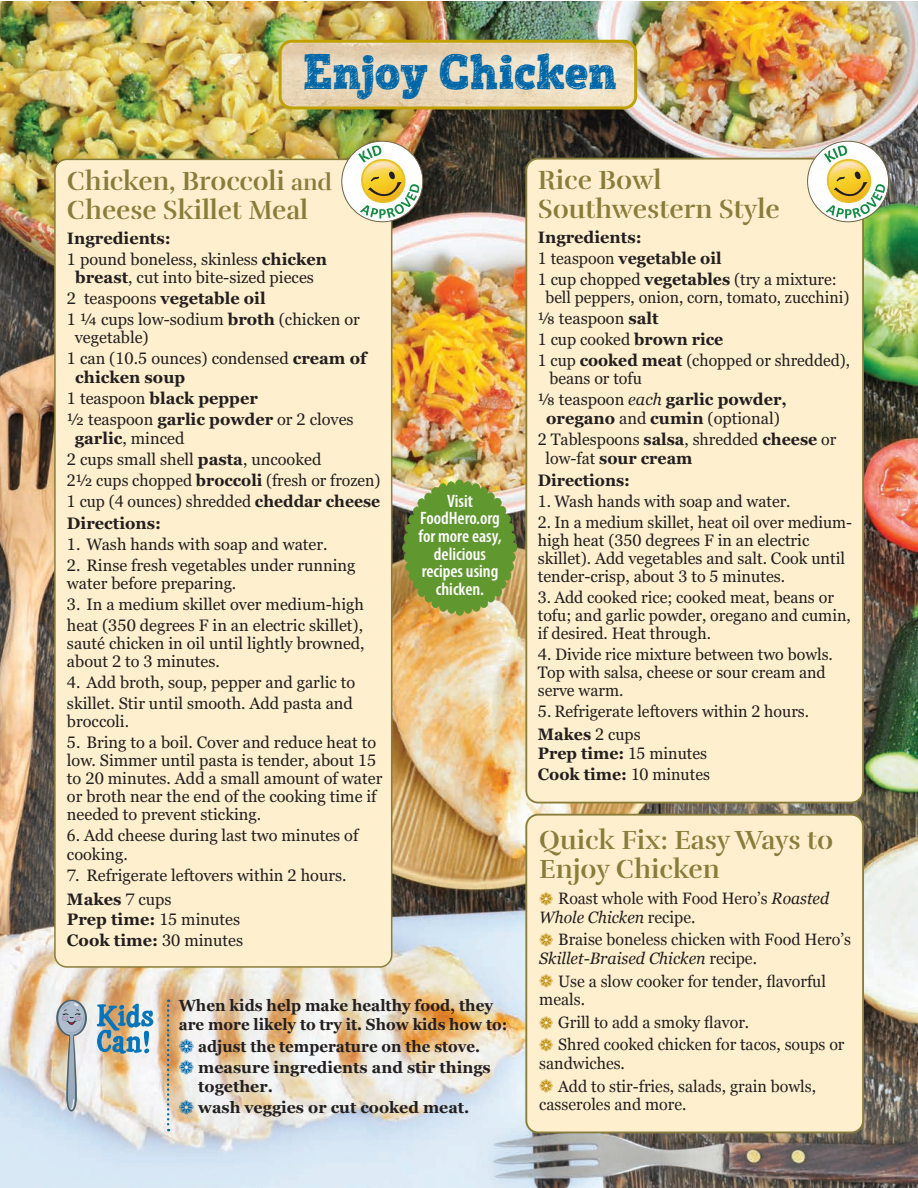
<style>
.page{position:relative;width:918px;height:1188px;background:#fff}
.page>*{position:absolute;margin:0;border:0;box-sizing:border-box;transform-origin:0 0}
.t1{font:48px "Posterizer KG Sketch";color:#0068a9}
.t2{font:27px/28.5px "Rufina Stencil Bold";color:#897d3b}
.t3{font:600 condensed 18px/17.5px "Myriad Pro";color:#fff;text-align:center}
.t4{font:16.5px/18px "Georgia Pro";color:#231f20}
.t5{font:16.5px/21px "Georgia Pro";color:#231f20;scale:.96 1}
.t6{font:16.5px/18.8px "Georgia";color:#231f20}
.t7{font:700 16.5px/21px "Georgia Pro";color:#231f20}
.t8{font:16.5px/18.8px "Georgia";color:#231f20;scale:.96 1}
.t9{font:700 16.5px "Georgia";color:#231f20}
.t10{font:700 16.2px/18.8px "Georgia";color:#231f20;scale:.95 1}
.t11{font:700 16.2px/21px "Georgia";color:#231f20;scale:.94 1}
.t12{font:700 16.2px/21px "Georgia";color:#231f20}
.s1{font-size:23.25px}
.s2{font-weight:700}
.s3{font-weight:400}
.s4{font-family:"Georgia";font-style:italic}
.s5{font-style:italic}
</style>
<div class="page">
<img style="left:0;top:1px;width:918px;height:1187px">
<img style="left:280px;top:41px;width:356px;height:67px">
<div style="left:279px;top:40px;width:358px;height:69px;border:3px solid #c0a004;border-radius:12px"></div>
<div style="left:55px;top:159px;width:337px;height:808px;background:#fef0ce;border-radius:12px"></div>
<div style="left:54px;top:159px;width:338px;height:809px;border:2px solid #897d3b;border-radius:12px"></div>
<img style="left:402px;top:480px;width:115px;height:136px">
<img style="left:342px;top:141px;width:81px;height:81px">
<div style="left:341px;top:141px;width:82px;height:81px;border:1px solid #736646;border-radius:50%"></div>
<div style="left:526px;top:815px;width:337px;height:317px;background:#fef0ce;border-radius:12px"></div>
<div style="left:525px;top:814px;width:339px;height:319px;border:2px solid #897d3b;border-radius:12px"></div>
<div style="left:526px;top:159px;width:337px;height:644px;background:#fef0ce;border-radius:12px"></div>
<div style="left:525px;top:158px;width:339px;height:646px;border:2px solid #897d3b;border-radius:12px"></div>
<img style="left:807px;top:141px;width:81px;height:81px">
<div style="left:807px;top:141px;width:82px;height:81px;border:1px solid #736646;border-radius:50%"></div>
<svg style="left:56px;top:1000px;width:31px;height:36px"></svg>
<svg style="left:97px;top:1004px;width:56px;height:50px"></svg>
<svg style="left:58px;top:1001px;width:27px;height:111px;background:#bbbcbb"></svg>
<svg style="left:167px;top:1000px;width:2px;height:131px"></svg>
<svg style="left:179px;top:1039px;width:14px;height:14px"></svg>
<svg style="left:179px;top:1060px;width:14px;height:14px"></svg>
<svg style="left:179px;top:1100px;width:14px;height:14px"></svg>
<h1 class="t1" style="left:303px;top:41px;width:316px">Enjoy Chicken</h1>
<h2 class="t2" style="left:67px;top:169px;width:266px">Chicken, Broccoli <span class="s1">and<br></span>Cheese Skillet Meal</h2>
<p class="t9" style="left:67px;top:226px;width:105px">Ingredients:</p>
<p class="t4" style="left:67px;top:251px;width:262px;text-align:center">1 pound boneless, skinless <span class="s2">chicken breast</span>, cut into bite-sized pieces</p>
<p class="t4" style="left:67px;top:288px;width:294px;line-height:21px">2 teaspoons <span class="s2">vegetable oil<br></span>1 ¼ cups low-sodium <span class="s2">broth</span> (chicken or</p>
<p class="t4" style="left:67px;top:328px;width:301px;line-height:21px;text-indent:8px">vegetable)<br>1 can (10.5 ounces) condensed <span class="s2">cream of</span></p>
<p class="t7" style="left:67px;top:368px;width:288px;text-indent:8px">chicken soup<br><span class="s3">1 teaspoon</span> black pepper<br><span class="s3">½ teaspoon</span> garlic powder <span class="s3">or 2 cloves</span></p>
<p class="t4" style="left:67px;top:428px;width:315px;line-height:21px;text-indent:8px"><span class="s2">garlic</span>, minced<br>2 cups small shell <span class="s2">pasta</span>, uncooked<br>2½ cups chopped <span class="s2">broccoli</span> (fresh or frozen)<br>1 cup (4 ounces) shredded <span class="s2">cheddar cheese</span></p>
<p class="t7" style="left:67px;top:514px;width:96px">Directions:</p>
<p class="t4" style="left:67px;top:536px;width:262px">1. Wash hands with soap and water.</p>
<p class="t4" style="left:67px;top:557px;width:290px">2. Rinse fresh vegetables under running water before preparing.</p>
<p class="t4" style="left:67px;top:595px;width:299px;line-height:21px">3. In a medium skillet over medium-high heat (350 degrees F in an electric skillet),</p>
<p class="t4" style="left:67px;top:635px;width:299px">sauté chicken in oil until lightly browned, about 2 to 3 minutes.</p>
<p class="t4" style="left:67px;top:673px;width:290px;line-height:21px">4. Add broth, soup, pepper and garlic to skillet. Stir until smooth. Add pasta and</p>
<p class="t4" style="left:67px;top:713px;width:64px">broccoli.</p>
<p class="t4" style="left:67px;top:734px;width:317px">5. Bring to a boil. Cover and reduce heat to low. Simmer until pasta is tender, about 15 to 20 minutes. Add a small amount of water or broth near the end of the cooking time if needed to prevent sticking.</p>
<p class="t5" style="left:67px;top:827px;width:305px;line-height:18.9px">6. Add cheese during last two minutes of cooking.</p>
<p class="t4" style="left:67px;top:864px;width:281px;line-height:24px">7. Refrigerate leftovers within 2 hours.<br><span class="s2">Makes</span> 7 cups</p>
<p class="t7" style="left:67px;top:909px;width:178px">Prep time: <span class="s3">15 minutes<br></span>Cook time: <span class="s3">30 minutes</span></p>
<p class="t3" style="left:418px;top:492px;width:85px">Visit<br>FoodHero.org for more easy, delicious recipes using chicken.</p>
<p class="t10" style="left:179px;top:995px;width:347px">When kids help make healthy food, they are more likely to try it. Show kids how to:</p>
<p class="t11" style="left:198px;top:1035px;width:313px">adjust the temperature on the stove. measure ingredients and stir things</p>
<p class="t12" style="left:198px;top:1075px;width:273px">together.<br>wash veggies or cut cooked meat.</p>
<h2 class="t2" style="left:538px;top:168px;width:243px">Rice Bowl<br>Southwestern Style</h2>
<p class="t9" style="left:538px;top:225px;width:105px">Ingredients:</p>
<p class="t4" style="left:538px;top:248px;width:301px;line-height:21px">1 teaspoon <span class="s2">vegetable oil<br></span>1 cup chopped <span class="s2">vegetables</span> (try a mixture:</p>
<p class="t5" style="left:538px;top:288px;width:327px;text-indent:8px">bell peppers, onion, corn, tomato, zucchini) ⅛ teaspoon <span class="s2">salt<br></span>1 cup cooked <span class="s2">brown rice<br></span>1 cup <span class="s2">cooked meat</span> (chopped or shredded),</p>
<p class="t4" style="left:538px;top:369px;width:251px;line-height:21px;text-indent:12px">beans or tofu<br>⅛ teaspoon <span class="s4">each</span> <span class="s2">garlic powder,</span></p>
<p class="t4" style="left:538px;top:409px;width:300px;line-height:21px;text-indent:8px"><span class="s2">oregano</span> and <span class="s2">cumin</span> (optional)<br>2 Tablespoons <span class="s2">salsa</span>, shredded <span class="s2">cheese</span> or</p>
<p class="t7" style="left:538px;top:448px;width:156px;line-height:22.5px;text-indent:8px"><span class="s3">low-fat</span> sour cream<br>Directions:</p>
<p class="t4" style="left:538px;top:493px;width:254px">1. Wash hands with soap and water.</p>
<p class="t5" style="left:538px;top:514px;width:329px;line-height:18px">2. In a medium skillet, heat oil over medium&shy;high heat (350 degrees F in an electric skillet). Add vegetables and salt. Cook until tender-crisp, about 3 to 5 minutes.</p>
<p class="t4" style="left:538px;top:589px;width:315px">3. Add cooked rice; cooked meat, beans or tofu; and garlic powder, oregano and cumin, if desired. Heat through.</p>
<p class="t4" style="left:538px;top:646px;width:297px">4. Divide rice mixture between two bowls.<br>Top with salsa, cheese or sour cream and serve warm.</p>
<p class="t4" style="left:538px;top:701px;width:273px;line-height:22.5px">5. Refrigerate leftovers within 2 hours.<br><span class="s2">Makes</span> 2 cups</p>
<p class="t7" style="left:538px;top:744px;width:174px">Prep time: <span class="s3">15 minutes<br></span>Cook time: <span class="s3">10 minutes</span></p>
<h2 class="t2" style="left:539px;top:828px;width:295px">Quick Fix: Easy Ways to<br>Enjoy Chicken</h2>
<p class="t8" style="left:539px;top:888px;width:303px;text-indent:19px">Roast whole with Food Hero’s <span class="s5">Roasted<br>Whole Chicken</span> recipe.</p>
<p class="t6" style="left:539px;top:930px;width:313px;text-indent:19px">Braise boneless chicken with Food Hero’s<br><span class="s5">Skillet-Braised Chicken</span> recipe.</p>
<p class="t6" style="left:539px;top:971px;width:288px;text-indent:19px">Use a slow cooker for tender, flavorful meals.</p>
<p class="t6" style="left:558px;top:1010px;width:288px;line-height:22.5px">Grill to add a smoky flavor.<br>Shred cooked chicken for tacos, soups or</p>
<p class="t6" style="left:558px;top:1051px;width:259px;line-height:22.5px;text-indent:-19px">sandwiches.<br>Add to stir-fries, salads, grain bowls,</p>
<p class="t6" style="left:539px;top:1095px;width:149px">casseroles and more.</p>
</div>
